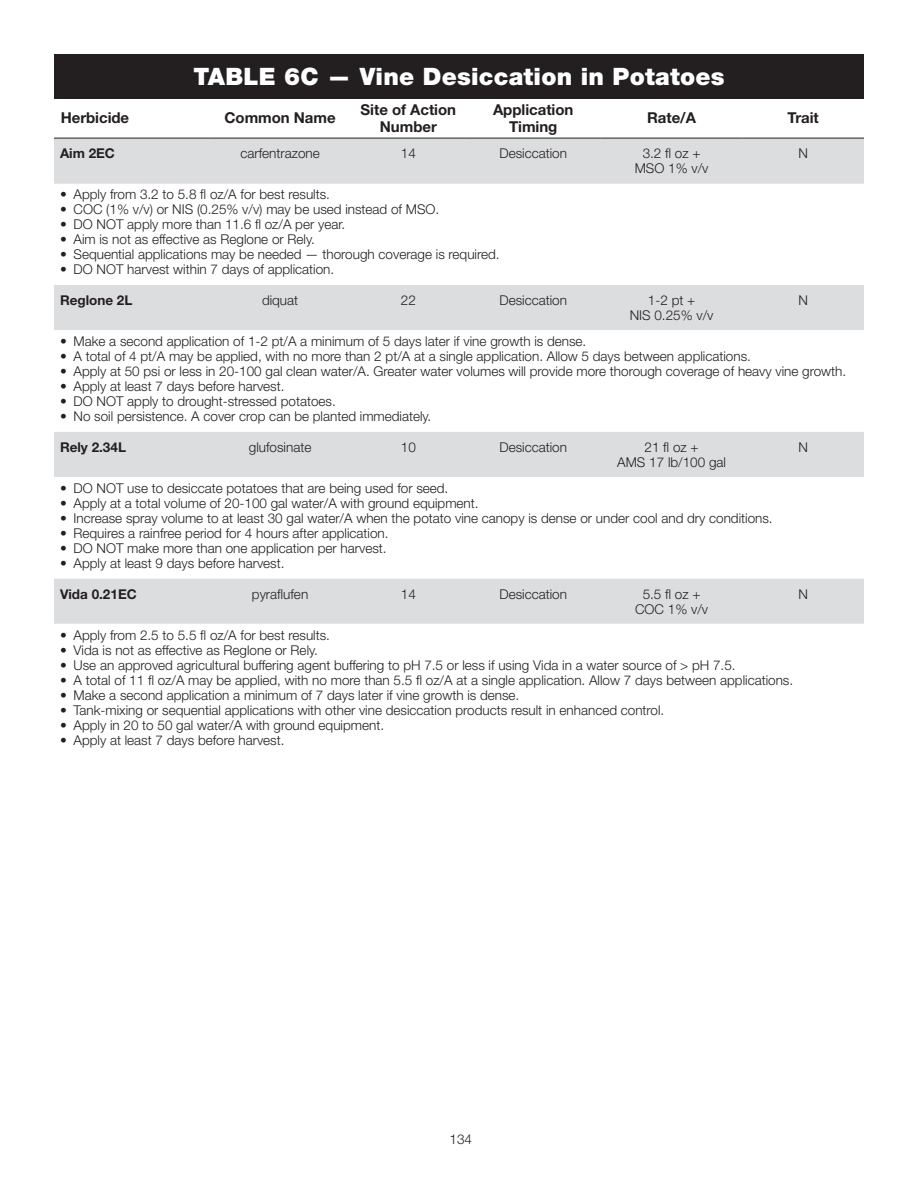
<style>
.page{position:relative;width:918px;height:1188px;background:#fff}
.page>*{position:absolute;margin:0;border:0;box-sizing:border-box;transform-origin:0 0}
.Table_H1{font:900 24px "Helvetica Neue LT Std";letter-spacing:.01em;color:#fff}
.Table_H2{font:700 15px/16.5px "Helvetica Neue LT Std";letter-spacing:-.005em;color:#231f20;text-align:center}
.Table_body_CENTER{font:300 13.5px/15px "Helvetica Neue LT Std";color:#231f20;text-align:center}
.Table_body_CENTER-2{font:700 13.5px "Helvetica Neue LT Std";color:#231f20}
</style>
<div class="page">
<div style="left:54px;top:54px;width:810px;height:44px;background:#231f20"></div>
<svg style="left:54px;top:139px;width:810px;height:485px"></svg>
<hr style="left:54px;top:183px;width:155px;height:1px;background:#dcdddf">
<hr style="left:209px;top:183px;width:142px;height:1px;background:#dcdddf">
<hr style="left:351px;top:183px;width:115px;height:1px;background:#dcdddf">
<hr style="left:466px;top:183px;width:135px;height:1px;background:#dcdddf">
<hr style="left:601px;top:183px;width:141px;height:1px;background:#dcdddf">
<hr style="left:742px;top:183px;width:122px;height:1px;background:#dcdddf">
<hr style="left:54px;top:138px;width:155px;height:1px;background:#231f20">
<hr style="left:209px;top:138px;width:142px;height:1px;background:#231f20">
<hr style="left:351px;top:138px;width:115px;height:1px;background:#231f20">
<hr style="left:466px;top:138px;width:135px;height:1px;background:#231f20">
<hr style="left:601px;top:138px;width:141px;height:1px;background:#231f20">
<hr style="left:742px;top:138px;width:122px;height:1px;background:#231f20">
<p class="Table_H1" style="left:193px;top:62px;width:533px">TABLE 6C — Vine Desiccation in Potatoes</p>
<p class="Table_H2" style="left:61px;top:110px;width:70px">Herbicide</p>
<p class="Table_H2" style="left:225px;top:110px;width:113px">Common Name</p>
<p class="Table_H2" style="left:361px;top:101px;width:97px">Site of Action<br>Number</p>
<p class="Table_H2" style="left:493px;top:101px;width:82px">Application<br>Timing</p>
<p class="Table_H2" style="left:647px;top:110px;width:50px">Rate/A</p>
<p class="Table_H2" style="left:788px;top:110px;width:33px">Trait</p>
<p class="Table_body_CENTER-2" style="left:60px;top:145px;width:56px">Aim 2EC</p>
<p class="Table_body_CENTER" style="left:240px;top:145px;width:81px">carfentrazone</p>
<p class="Table_body_CENTER" style="left:401px;top:145px;width:17px">14</p>
<p class="Table_body_CENTER" style="left:499px;top:145px;width:69px">Desiccation</p>
<p class="Table_body_CENTER" style="left:635px;top:145px;width:75px">3.2 fl oz +<br>MSO 1% v/v</p>
<p class="Table_body_CENTER" style="left:798px;top:145px;width:11px">N</p>
<p class="Table_body_CENTER" style="left:60px;top:187px;width:269px">• Apply from 3. 2 to 5. 8 fl oz/A for best results.</p>
<p class="Table_body_CENTER" style="left:60px;top:202px;width:378px">• COC (1% v/v) or NIS (0. 25% v/v) may be used instead of MSO.</p>
<p class="Table_body_CENTER" style="left:60px;top:217px;width:284px">• DO NOT apply more than 11. 6 fl oz/A per year.</p>
<p class="Table_body_CENTER" style="left:60px;top:232px;width:254px">• Aim is not as effective as Reglone or Rely.</p>
<p class="Table_body_CENTER" style="left:60px;top:247px;width:439px">• Sequential applications may be needed — thorough coverage is required.</p>
<p class="Table_body_CENTER" style="left:60px;top:262px;width:273px">• DO NOT harvest within 7 days of application.</p>
<p class="Table_body_CENTER-2" style="left:60px;top:292px;width:74px">Reglone 2L</p>
<p class="Table_body_CENTER" style="left:262px;top:292px;width:38px">diquat</p>
<p class="Table_body_CENTER" style="left:401px;top:292px;width:17px">22</p>
<p class="Table_body_CENTER" style="left:499px;top:292px;width:69px">Desiccation</p>
<p class="Table_body_CENTER" style="left:630px;top:292px;width:85px">1-2 pt +<br>NIS 0.25% v/v</p>
<p class="Table_body_CENTER" style="left:798px;top:292px;width:11px">N</p>
<p class="Table_body_CENTER" style="left:60px;top:333px;width:525px">• Make a second application of 1-2 pt/A a minimum of 5 days later if vine growth is dense.</p>
<p class="Table_body_CENTER" style="left:60px;top:348px;width:690px">• A total of 4 pt/A may be applied, with no more than 2 pt/A at a single application. Allow 5 days between applications.</p>
<p class="Table_body_CENTER" style="left:60px;top:363px;width:785px">• Apply at 50 psi or less in 20-100 gal clean water/A. Greater water volumes will provide more thorough coverage of heavy vine growth.</p>
<p class="Table_body_CENTER" style="left:60px;top:378px;width:223px">• Apply at least 7 days before harvest.</p>
<p class="Table_body_CENTER" style="left:60px;top:393px;width:275px">• DO NOT apply to drought-stressed potatoes.</p>
<p class="Table_body_CENTER" style="left:60px;top:408px;width:370px">• No soil persistence. A cover crop can be planted immediately.</p>
<p class="Table_body_CENTER-2" style="left:60px;top:439px;width:68px">Rely 2.34L</p>
<p class="Table_body_CENTER" style="left:249px;top:439px;width:64px">glufosinate</p>
<p class="Table_body_CENTER" style="left:401px;top:439px;width:17px">10</p>
<p class="Table_body_CENTER" style="left:499px;top:439px;width:69px">Desiccation</p>
<p class="Table_body_CENTER" style="left:617px;top:439px;width:110px">21 fl oz +<br>AMS 17 lb/100 gal</p>
<p class="Table_body_CENTER" style="left:798px;top:439px;width:11px">N</p>
<p class="Table_body_CENTER" style="left:60px;top:480px;width:387px">• DO NOT use to desiccate potatoes that are being used for seed.</p>
<p class="Table_body_CENTER" style="left:60px;top:495px;width:417px">• Apply at a total volume of 20-100 gal water/A with ground equipment.</p>
<p class="Table_body_CENTER" style="left:60px;top:510px;width:712px">• Increase spray volume to at least 30 gal water/A when the potato vine canopy is dense or under cool and dry conditions.</p>
<p class="Table_body_CENTER" style="left:60px;top:525px;width:327px">• Requires a rainfree period for 4 hours after application.</p>
<p class="Table_body_CENTER" style="left:60px;top:540px;width:325px">• DO NOT make more than one application per harvest.</p>
<p class="Table_body_CENTER" style="left:60px;top:555px;width:223px">• Apply at least 9 days before harvest.</p>
<p class="Table_body_CENTER-2" style="left:60px;top:585px;width:78px">Vida 0.21EC</p>
<p class="Table_body_CENTER" style="left:252px;top:586px;width:58px">pyraflufen</p>
<p class="Table_body_CENTER" style="left:401px;top:586px;width:17px">14</p>
<p class="Table_body_CENTER" style="left:499px;top:586px;width:69px">Desiccation</p>
<p class="Table_body_CENTER" style="left:635px;top:586px;width:75px">5.5 fl oz +<br>COC 1% v/v</p>
<p class="Table_body_CENTER" style="left:798px;top:586px;width:11px">N</p>
<p class="Table_body_CENTER" style="left:60px;top:627px;width:269px">• Apply from 2. 5 to 5. 5 fl oz/A for best results.</p>
<p class="Table_body_CENTER" style="left:60px;top:642px;width:257px">• Vida is not as effective as Reglone or Rely.</p>
<p class="Table_body_CENTER" style="left:60px;top:657px;width:675px">• Use an approved agricultural buffering agent buffering to pH 7. 5 or less if using Vida in a water source of &gt; pH 7. 5.</p>
<p class="Table_body_CENTER" style="left:60px;top:672px;width:732px">• A total of 11 fl oz/A may be applied, with no more than 5. 5 fl oz/A at a single application. Allow 7 days between applications.</p>
<p class="Table_body_CENTER" style="left:60px;top:687px;width:458px">• Make a second application a minimum of 7 days later if vine growth is dense.</p>
<p class="Table_body_CENTER" style="left:60px;top:702px;width:603px">• Tank-mixing or sequential applications with other vine desiccation products result in enhanced control.</p>
<p class="Table_body_CENTER" style="left:60px;top:717px;width:323px">• Apply in 20 to 50 gal water/A with ground equipment.</p>
<p class="Table_body_CENTER" style="left:60px;top:732px;width:223px">• Apply at least 7 days before harvest.</p>
<p class="Table_body_CENTER" style="left:450px;top:1131px;width:24px">134</p>
</div>
